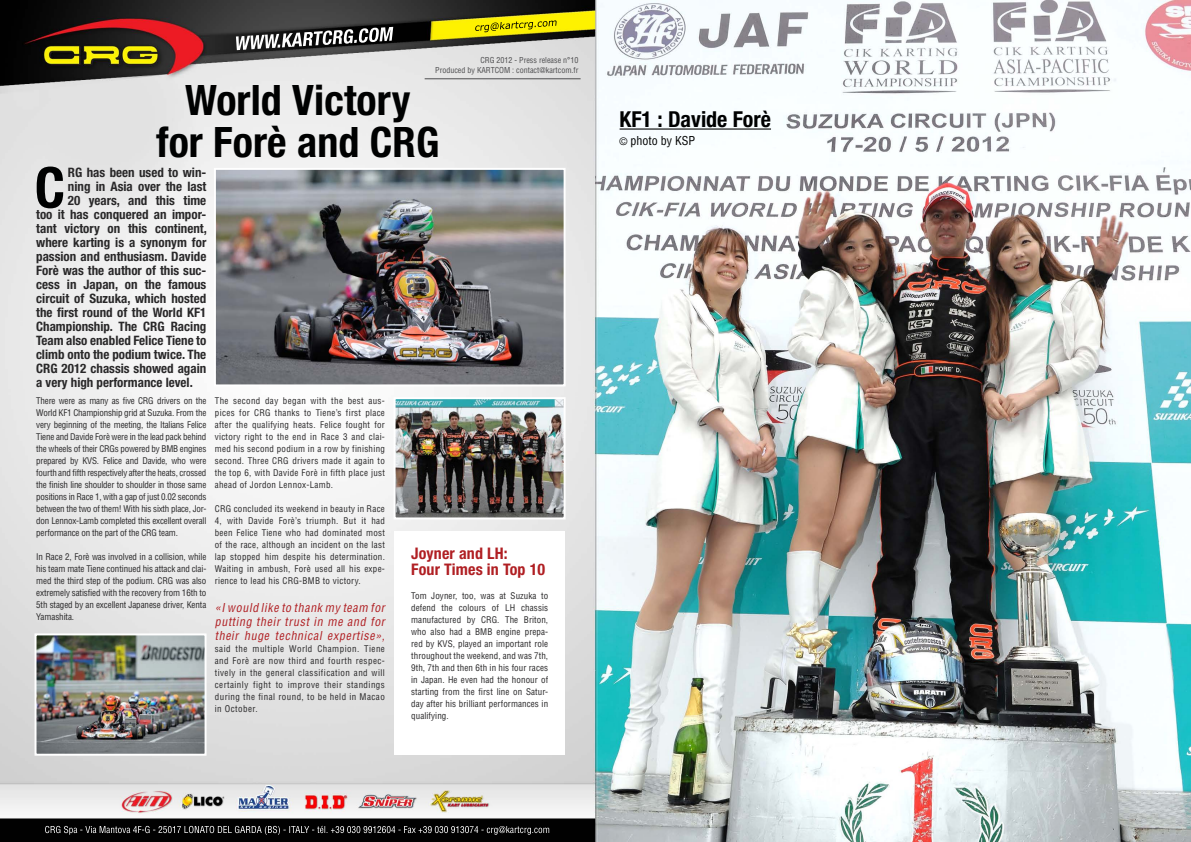
<style>
.page{position:relative;width:1191px;height:842px;background:#fff}
.page>*{position:absolute;margin:0;border:0;box-sizing:border-box;transform-origin:0 0}
.t1{font:700 condensed 56.4px "Helvetica Neue LT Std";color:#000101}
.t2{font:700 condensed 42px/42px "Helvetica Neue LT Std";letter-spacing:.005em;color:#000101;text-align:center}
.t3{font:700 condensed 22px "Helvetica Neue LT Std";color:#000101}
.t4{font:700 condensed 16px/16px "Helvetica Neue LT Std";letter-spacing:.01em;color:#b01f23}
.t5{font:700 condensed 13px "Helvetica Neue LT Std";color:#292829}
.t6{font:italic condensed 12px/14px "Helvetica LT Std";color:#b01f23;text-align:justify}
.t7{font:condensed 12px "Helvetica LT Std";color:#000101}
.t8{font:condensed 9px/12px "Helvetica LT Std";letter-spacing:.03em;color:#292829;text-align:justify}
.t9{font:condensed 8px/10px "Helvetica LT Std";color:#4d4d4f;text-align:right}
.s1{font-size:10px}
</style>
<div class="page">
<img style="left:0;top:0;width:1190px;height:842px">
<img style="left:236px;top:27px;width:157px;height:23px">
<img style="left:500px;top:20px;width:56px;height:9px">
<img style="left:45px;top:826px;width:154px;height:7px">
<img style="left:210px;top:826px;width:141px;height:9px">
<img style="left:428px;top:826px;width:77px;height:7px">
<img style="left:506px;top:826px;width:43px;height:9px">
<hr style="left:424px;top:79px;width:156px;height:1px;background:#4d4d4f">
<img style="left:217px;top:171px;width:345px;height:212px">
<div style="left:214px;top:168px;width:351px;height:218px;border:2px solid #fff"></div>
<img style="left:38px;top:636px;width:165px;height:117px">
<div style="left:35px;top:633px;width:171px;height:123px;border:2px solid #fff"></div>
<img style="left:396px;top:400px;width:166px;height:116px">
<div style="left:393px;top:397px;width:172px;height:122px;border:2px solid #fff"></div>
<div style="left:394px;top:531px;width:170px;height:224px;background:#fff"></div>
<hr style="left:619px;top:128px;width:152px;height:2px;background:#000101">
<p class="t9" style="left:435px;top:55px;width:145px">CRG 2012 - Press release n°10<br>Produced by KARTCOM : contact@kartcom.fr</p>
<h2 class="t2" style="left:156px;top:79px;width:285px">World Victory<br>for Forè and CRG</h2>
<h1 class="t1" style="left:35px;top:153px;width:32px">C</h1>
<h3 class="t5" style="left:68px;top:164px;width:140px">RG has been used to win-</h3>
<h3 class="t5" style="left:68px;top:178px;width:140px">ning in Asia over the last</h3>
<h3 class="t5" style="left:68px;top:192px;width:140px">20 years, and this time</h3>
<h3 class="t5" style="left:36px;top:206px;width:172px">too it has conquered an impor-</h3>
<h3 class="t5" style="left:36px;top:220px;width:172px">tant victory on this continent,</h3>
<h3 class="t5" style="left:36px;top:234px;width:172px">where karting is a synonym for</h3>
<h3 class="t5" style="left:36px;top:248px;width:172px">passion and enthusiasm. Davide</h3>
<h3 class="t5" style="left:36px;top:262px;width:172px">Forè was the author of this suc-</h3>
<h3 class="t5" style="left:36px;top:276px;width:172px">cess in Japan, on the famous</h3>
<h3 class="t5" style="left:36px;top:290px;width:172px">circuit of Suzuka, which hosted</h3>
<h3 class="t5" style="left:36px;top:304px;width:172px">the first round of the World KF1</h3>
<h3 class="t5" style="left:36px;top:318px;width:172px">Championship. The CRG Racing</h3>
<h3 class="t5" style="left:36px;top:332px;width:172px">Team also enabled Felice Tiene to</h3>
<h3 class="t5" style="left:36px;top:346px;width:172px">climb onto the podium twice. The</h3>
<h3 class="t5" style="left:36px;top:360px;width:172px">CRG 2012 chassis showed again</h3>
<h3 class="t5" style="left:36px;top:374px;width:158px">a very high performance level.</h3>
<p class="t8" style="left:36px;top:394px;width:172px">There were as many as five CRG drivers on the World KF1 Championship grid at Suzuka. From the very beginning of the meeting, the Italians Felice Tiene and Davide Forè were in the lead pack behind the wheels of their CRGs powered by BMB engines prepared by KVS. Felice and Davide, who were fourth and fifth respectively after the heats, crossed the finish line shoulder to shoulder in those same positions in Race 1, with a gap of just 0.02 seconds between the two of them! With his sixth place, Jor&shy;don Lennox-Lamb completed this excellent overall performance on the part of the CRG team.</p>
<p class="t8" style="left:36px;top:550px;width:172px">In Race 2, Forè was involved in a collision, while his team mate Tiene continued his attack and clai&shy;med the third step of the podium. CRG was also extremely satisfied with the recovery from 16th to 5th staged by an excellent Japanese driver, Kenta Yamashita.</p>
<p class="t8" style="left:215px;top:395px;width:172px">The second day began with the best aus&shy;pices for CRG thanks to Tiene’s first place after the qualifying heats. Felice fought for victory right to the end in Race 3 and clai&shy;med his second podium in a row by finishing second. Three CRG drivers made it again to the top 6, with Davide Forè in fifth place just ahead of Jordon Lennox-Lamb.</p>
<p class="t8" style="left:215px;top:503px;width:172px">CRG concluded its weekend in beauty in Race 4, with Davide Forè’s triumph. But it had been Felice Tiene who had dominated most of the race, although an incident on the last lap stopped him despite his determination.<br>Waiting in ambush, Forè used all his expe&shy;rience to lead his CRG-BMB to victory.</p>
<h3 class="t6" style="left:215px;top:601px;width:174px">«I would like to thank my team for putting their trust in me and for their huge technical expertise»,</h3>
<p class="t8" style="left:215px;top:643px;width:172px">said the multiple World Champion. Tiene and Forè are now third and fourth respec&shy;tively in the general classification and will certainly fight to improve their standings during the final round, to be held in Macao in October.</p>
<h3 class="t4" style="left:411px;top:545px;width:136px">Joyner and LH:<br>Four Times in Top 10</h3>
<p class="t8" style="left:411px;top:589px;width:139px">Tom Joyner, too, was at Suzuka to defend the colours of LH chassis manufactured by CRG. The Briton, who also had a BMB engine prepa&shy;red by KVS, played an important role throughout the weekend, and was 7th, 9th, 7th and then 6th in his four races in Japan. He even had the honour of starting from the first line on Satur&shy;day after his brilliant performances in qualifying.</p>
<h3 class="t3" style="left:619px;top:106px;width:153px">KF1 : Davide Forè</h3>
<h3 class="t7" style="left:619px;top:133px;width:77px"><span class="s1">©</span> photo by KSP</h3>
</div>
